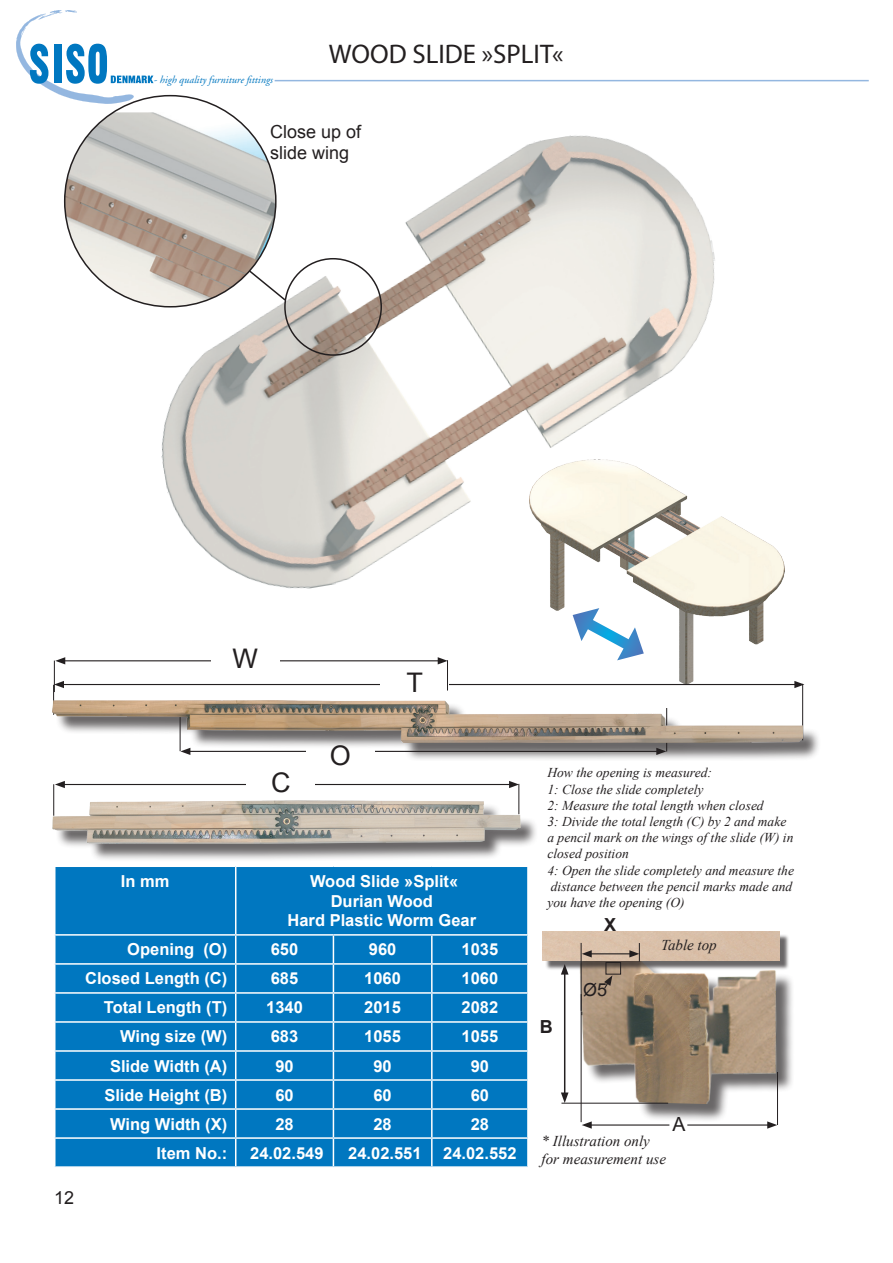
<style>
.page{position:relative;width:893px;height:1263px;background:#fff}
.page>*{position:absolute;margin:0;border:0;box-sizing:border-box;transform-origin:0 0}
.Overskrift_1{font:27px "Myriad Pro";color:#231f20}
.t1{font:27px "Arial";color:#231f20}
.t2{font:19.5px "Arial";color:#231f20}
.t3{font:18px/21.6px "Arial";color:#231f20}
.t4{font:700 18px "Arial";color:#231f20}
.t5{font:700 16.5px "Arial";color:#fff}
.t6{font:italic 15px/18px "Times New Roman";color:#231f20}
.t7{font:italic 13.5px/16.2px "Times New Roman";color:#231f20}
.t8{font:italic 10.5px "Adobe Garamond";color:#0077c0}
</style>
<div class="page">
<hr style="left:275px;top:80px;width:594px;height:1px;background:#94b7e0">
<svg style="left:16px;top:10px;width:137px;height:94px"></svg>
<img style="left:161px;top:135px;width:554px;height:454px">
<img style="left:530px;top:459px;width:255px;height:227px">
<div style="left:56px;top:803px;width:482px;height:59px;background:#231f20;opacity:.68"></div>
<img style="left:53px;top:800px;width:467px;height:43px">
<div style="left:56px;top:867px;width:471px;height:299px;background:#0077c0"></div>
<hr style="left:235px;top:867px;width:1px;height:67px;background:#fff">
<hr style="left:54px;top:934px;width:182px;height:2px;background:#fff">
<hr style="left:236px;top:934px;width:97px;height:2px;background:#fff">
<hr style="left:333px;top:934px;width:99px;height:2px;background:#fff">
<hr style="left:432px;top:934px;width:97px;height:2px;background:#fff">
<hr style="left:431px;top:936px;width:2px;height:27px;background:#fff">
<hr style="left:54px;top:963px;width:182px;height:2px;background:#fff">
<hr style="left:236px;top:963px;width:97px;height:2px;background:#fff">
<hr style="left:333px;top:963px;width:99px;height:2px;background:#fff">
<hr style="left:432px;top:963px;width:97px;height:2px;background:#fff">
<hr style="left:431px;top:965px;width:2px;height:27px;background:#fff">
<hr style="left:54px;top:992px;width:182px;height:2px;background:#fff">
<hr style="left:236px;top:992px;width:97px;height:2px;background:#fff">
<hr style="left:333px;top:992px;width:99px;height:2px;background:#fff">
<hr style="left:432px;top:992px;width:97px;height:2px;background:#fff">
<hr style="left:431px;top:994px;width:2px;height:27px;background:#fff">
<hr style="left:54px;top:1021px;width:182px;height:2px;background:#fff">
<hr style="left:236px;top:1021px;width:97px;height:2px;background:#fff">
<hr style="left:333px;top:1021px;width:99px;height:2px;background:#fff">
<hr style="left:432px;top:1021px;width:97px;height:2px;background:#fff">
<hr style="left:431px;top:1023px;width:2px;height:27px;background:#fff">
<hr style="left:54px;top:1050px;width:182px;height:2px;background:#fff">
<hr style="left:236px;top:1050px;width:97px;height:2px;background:#fff">
<hr style="left:333px;top:1050px;width:99px;height:2px;background:#fff">
<hr style="left:432px;top:1050px;width:97px;height:2px;background:#fff">
<hr style="left:431px;top:1052px;width:2px;height:27px;background:#fff">
<hr style="left:54px;top:1079px;width:182px;height:2px;background:#fff">
<hr style="left:236px;top:1079px;width:97px;height:2px;background:#fff">
<hr style="left:333px;top:1079px;width:99px;height:2px;background:#fff">
<hr style="left:432px;top:1079px;width:97px;height:2px;background:#fff">
<hr style="left:431px;top:1081px;width:2px;height:27px;background:#fff">
<hr style="left:54px;top:1108px;width:182px;height:2px;background:#fff">
<hr style="left:236px;top:1108px;width:97px;height:2px;background:#fff">
<hr style="left:333px;top:1108px;width:99px;height:2px;background:#fff">
<hr style="left:432px;top:1108px;width:97px;height:2px;background:#fff">
<hr style="left:431px;top:1110px;width:2px;height:27px;background:#fff">
<hr style="left:54px;top:1137px;width:182px;height:2px;background:#fff">
<hr style="left:236px;top:1137px;width:97px;height:2px;background:#fff">
<svg style="left:235px;top:936px;width:1px;height:230px"></svg>
<hr style="left:333px;top:1137px;width:99px;height:2px;background:#fff">
<svg style="left:333px;top:936px;width:1px;height:230px"></svg>
<hr style="left:432px;top:1137px;width:97px;height:2px;background:#fff">
<hr style="left:431px;top:1139px;width:2px;height:27px;background:#fff">
<svg style="left:569px;top:607px;width:78px;height:55px"></svg>
<div style="left:284px;top:258px;width:98px;height:98px;border:2px solid #231f20;border-radius:50%"></div>
<svg style="left:276px;top:268px;width:11px;height:34px"></svg>
<hr style="left:62px;top:684px;width:735px;height:1px;background:#231f20">
<svg style="left:55px;top:681px;width:9px;height:7px"></svg>
<svg style="left:794px;top:681px;width:10px;height:7px"></svg>
<div style="left:380px;top:672px;width:68px;height:26px;background:#fff"></div>
<hr style="left:802px;top:684px;width:1px;height:56px;background:#231f20">
<hr style="left:53px;top:685px;width:1px;height:30px;background:#231f20">
<hr style="left:53px;top:784px;width:1px;height:32px;background:#231f20">
<hr style="left:63px;top:784px;width:448px;height:1px;background:#231f20">
<svg style="left:55px;top:781px;width:10px;height:7px"></svg>
<svg style="left:509px;top:781px;width:10px;height:7px"></svg>
<div style="left:247px;top:772px;width:68px;height:25px;background:#fff"></div>
<hr style="left:518px;top:784px;width:1px;height:30px;background:#231f20">
<div style="left:56px;top:702px;width:765px;height:59px;background:#231f20;opacity:.68"></div>
<img style="left:53px;top:700px;width:750px;height:43px">
<img style="left:65px;top:112px;width:211px;height:195px">
<hr style="left:54px;top:660px;width:1px;height:32px;background:#231f20">
<hr style="left:63px;top:660px;width:377px;height:1px;background:#231f20">
<svg style="left:55px;top:657px;width:10px;height:7px"></svg>
<svg style="left:438px;top:657px;width:9px;height:7px"></svg>
<div style="left:211px;top:648px;width:68px;height:26px;background:#fff"></div>
<hr style="left:447px;top:660px;width:1px;height:30px;background:#231f20">
<div style="left:582px;top:960px;width:212px;height:162px;background:#231f20;opacity:.68"></div>
<img style="left:575px;top:971px;width:209px;height:135px">
<div style="left:545px;top:934px;width:244px;height:37px;background:#231f20;opacity:.68"></div>
<div style="left:542px;top:931px;width:238px;height:30px;background:#d9bfa9"></div>
<hr style="left:589px;top:953px;width:43px;height:1px;background:#231f20">
<svg style="left:582px;top:950px;width:10px;height:7px"></svg>
<hr style="left:589px;top:1124px;width:80px;height:1px;background:#231f20">
<svg style="left:582px;top:1121px;width:10px;height:8px"></svg>
<svg style="left:629px;top:943px;width:11px;height:18px"></svg>
<hr style="left:777px;top:1072px;width:1px;height:53px;background:#231f20">
<hr style="left:581px;top:943px;width:1px;height:179px;background:#231f20">
<hr style="left:561px;top:1103px;width:107px;height:1px;background:#231f20">
<div style="left:606px;top:962px;width:15px;height:12px;border:1px solid #231f20"></div>
<svg style="left:603px;top:975px;width:9px;height:15px"></svg>
<svg style="left:581px;top:994px;width:1px;height:21px"></svg>
<hr style="left:564px;top:972px;width:1px;height:123px;background:#231f20">
<svg style="left:561px;top:1092px;width:7px;height:11px"></svg>
<svg style="left:561px;top:964px;width:7px;height:10px"></svg>
<hr style="left:687px;top:1124px;width:83px;height:1px;background:#231f20">
<svg style="left:767px;top:1121px;width:10px;height:8px"></svg>
<p class="t8" style="left:154px;top:74px;width:121px">- high quality furniture fittings</p>
<p class="Overskrift_1" style="left:329px;top:38px;width:236px">WOOD SLIDE »SPLIT«</p>
<p class="t3" style="left:270px;top:121px;width:93px">Close up of slide wing</p>
<p class="t1" style="left:233px;top:641px;width:27px">W</p>
<p class="t1" style="left:271px;top:764px;width:21px">C</p>
<p class="t1" style="left:330px;top:738px;width:23px">O</p>
<p class="t1" style="left:406px;top:665px;width:18px">T</p>
<p class="t5" style="left:121px;top:870px;width:50px">In mm</p>
<p class="t5" style="left:310px;top:870px;width:150px">Wood Slide »Split«</p>
<p class="t5" style="left:331px;top:890px;width:104px">Durian Wood</p>
<p class="t5" style="left:288px;top:909px;width:190px">Hard Plastic Worm Gear</p>
<p class="t5" style="left:127px;top:938px;width:101px">Opening (O)</p>
<p class="t5" style="left:271px;top:938px;width:29px">650</p>
<p class="t5" style="left:369px;top:938px;width:29px">960</p>
<p class="t5" style="left:461px;top:938px;width:38px">1035</p>
<p class="t5" style="left:85px;top:968px;width:144px">Closed Length (C)</p>
<p class="t5" style="left:271px;top:968px;width:29px">685</p>
<p class="t5" style="left:364px;top:968px;width:38px">1060</p>
<p class="t5" style="left:461px;top:968px;width:38px">1060</p>
<p class="t5" style="left:104px;top:997px;width:125px">Total Length (T)</p>
<p class="t5" style="left:266px;top:997px;width:38px">1340</p>
<p class="t5" style="left:364px;top:997px;width:38px">2015</p>
<p class="t5" style="left:461px;top:997px;width:38px">2082</p>
<p class="t5" style="left:120px;top:1026px;width:109px">Wing size (W)</p>
<p class="t5" style="left:271px;top:1026px;width:29px">683</p>
<p class="t5" style="left:364px;top:1026px;width:38px">1055</p>
<p class="t5" style="left:461px;top:1026px;width:38px">1055</p>
<p class="t5" style="left:110px;top:1055px;width:119px">Slide Width (A)</p>
<p class="t5" style="left:275px;top:1055px;width:20px">90</p>
<p class="t5" style="left:373px;top:1055px;width:20px">90</p>
<p class="t5" style="left:471px;top:1055px;width:20px">90</p>
<p class="t5" style="left:104px;top:1084px;width:124px">Slide Height (B)</p>
<p class="t5" style="left:275px;top:1084px;width:20px">60</p>
<p class="t5" style="left:373px;top:1084px;width:20px">60</p>
<p class="t5" style="left:471px;top:1084px;width:20px">60</p>
<p class="t5" style="left:110px;top:1113px;width:119px">Wing Width (X)</p>
<p class="t5" style="left:275px;top:1113px;width:20px">28</p>
<p class="t5" style="left:373px;top:1113px;width:20px">28</p>
<p class="t5" style="left:471px;top:1113px;width:20px">28</p>
<p class="t5" style="left:157px;top:1142px;width:72px">Item No.:</p>
<p class="t5" style="left:250px;top:1142px;width:75px">24.02.549</p>
<p class="t5" style="left:348px;top:1142px;width:75px">24.02.551</p>
<p class="t5" style="left:443px;top:1142px;width:75px">24.02.552</p>
<h3 class="t3" style="left:54px;top:1187px;width:22px">12</h3>
<p class="t7" style="left:547px;top:764px;width:166px">How the opening is measured:</p>
<p class="t7" style="left:547px;top:780px;width:157px">1: Close the slide completely</p>
<p class="t7" style="left:547px;top:797px;width:218px">2: Measure the total length when closed</p>
<p class="t7" style="left:547px;top:813px;width:247px">3: Divide the total length (C) by 2 and make a pencil mark on the wings of the slide (W) in closed position</p>
<p class="t7" style="left:547px;top:861px;width:248px">4: Open the slide completely and measure the</p>
<p class="t7" style="left:551px;top:878px;width:243px">distance between the pencil marks made and</p>
<p class="t7" style="left:547px;top:894px;width:139px">you have the opening (O)</p>
<p class="t4" style="left:540px;top:1015px;width:14px">B</p>
<p class="t4" style="left:604px;top:913px;width:14px">X</p>
<p class="t3" style="left:583px;top:979px;width:26px">Ø5</p>
<p class="t6" style="left:661px;top:935px;width:57px">Table top</p>
<p class="t2" style="left:672px;top:1111px;width:15px">A</p>
<p class="t6" style="left:542px;top:1132px;width:126px">* Illustration only for measurement use</p>
</div>
